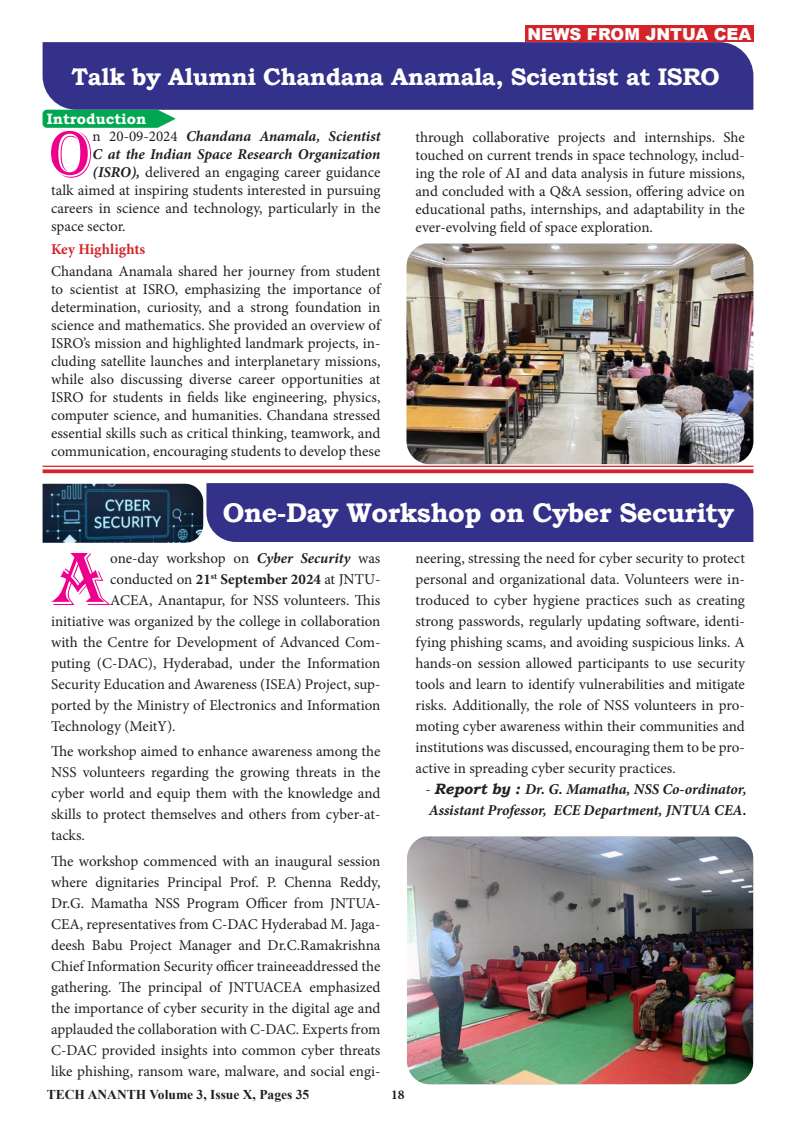
<style>
.page{position:relative;width:796px;height:1127px;background:#fff}
.page>*{position:absolute;margin:0;border:0;box-sizing:border-box;transform-origin:0 0}
.t1{font:78px "Algerian";color:#ee008c}
.t2{font:69px "Algerian";color:#ee008c}
.t3{font:700 27px "Bookman Old Style";letter-spacing:-.02em;color:#fff}
.t4{font:700 24px "Bookman Old Style";letter-spacing:-.02em;color:#fff}
.t5{font:900 16.5px "Arial";color:#fff}
.t6{font:15px/21px "Minion Pro";color:#241f1f;text-align:justify}
.t7{font:italic 700 15px/21px "Minion Pro";letter-spacing:-.005em;color:#241f1f}
.t8{font:700 15px "Minion Pro";color:#d42429}
.t9{font:700 15px "Bookman Old Style";color:#fff}
.t10{font:700 13.5px "Times New Roman";color:#241f1f}
.t11{font:700 13.5px "Minion Pro";color:#241f1f}
.s1{font-weight:400;font-style:normal}
.s2{font-weight:700;font-style:italic}
.s3{font-weight:700}
.s4{font-family:"Bookman Old Style"}
</style>
<div class="page">
<hr style="left:43px;top:466px;width:710px;height:1px;background:#d42429">
<svg style="left:43px;top:469px;width:710px;height:4px;background:#d83b40"></svg>
<div style="left:43px;top:42px;width:710px;height:68px;background:#333189"></div>
<img style="left:406px;top:244px;width:347px;height:220px">
<svg style="left:43px;top:110px;width:133px;height:18px;background:#14ad5d"></svg>
<div style="left:525px;top:26px;width:228px;height:16px;background:#d42429"></div>
<img style="left:407px;top:836px;width:346px;height:248px">
<div style="left:43px;top:483px;width:710px;height:59px;background:#333189"></div>
<img style="left:43px;top:484px;width:160px;height:59px">
<p class="t5" style="left:527px;top:22px;width:225px">NEWS FROM JNTUA CEA</p>
<h3 class="t4" style="left:72px;top:59px;width:649px">Talk by Alumni Chandana Anamala, Scientist at ISRO</h3>
<p class="t9" style="left:47px;top:108px;width:101px">Introduction</p>
<h2 class="t2" style="left:49px;top:116px;width:45px">O</h2>
<p class="t7" style="left:92px;top:126px;width:289px"><span class="s1">n 20-09-2024</span> Chandana Anamala, Scientist</p>
<p class="t7" style="left:92px;top:144px;width:289px">C at the Indian Space Research Organization</p>
<p class="t6" style="left:92px;top:162px;width:289px"><span class="s2">(ISRO),</span> delivered an engaging career guidance</p>
<p class="t6" style="left:51px;top:180px;width:331px">talk aimed at inspiring students interested in pursuing</p>
<p class="t6" style="left:51px;top:198px;width:331px">careers in science and technology, particularly in the</p>
<p class="t6" style="left:51px;top:216px;width:76px">space sector.</p>
<p class="t8" style="left:51px;top:238px;width:96px">Key Highlights</p>
<p class="t6" style="left:51px;top:262px;width:331px;line-height:18px">Chandana Anamala shared her journey from student to scientist at ISRO, emphasizing the importance of determination, curiosity, and a strong foundation in science and mathematics. She provided an overview of ISRO’s mission and highlighted landmark projects, in&shy;cluding satellite launches and interplanetary missions, while also discussing diverse career opportunities at ISRO for students in fields like engineering, physics, computer science, and humanities. Chandana stressed essential skills such as critical thinking, teamwork, and communication, encouraging students to develop these</p>
<p class="t6" style="left:415px;top:129px;width:331px;line-height:18px">through collaborative projects and internships. She touched on current trends in space technology, includ&shy;ing the role of AI and data analysis in future missions, and concluded with a Q&amp;A session, offering advice on educational paths, internships, and adaptability in the ever-evolving field of space exploration.</p>
<h3 class="t3" style="left:223px;top:493px;width:512px">One-Day Workshop on Cyber Security</h3>
<h1 class="t1" style="left:51px;top:536px;width:61px">A</h1>
<p class="t6" style="left:110px;top:548px;width:271px">one-day workshop on <span class="s2">Cyber Security</span> was</p>
<p class="t6" style="left:110px;top:569px;width:271px">conducted on <span class="s3">21</span><sup>st</sup> <span class="s3">September 2024</span> at JNTU-</p>
<p class="t6" style="left:110px;top:590px;width:271px">ACEA, Anantapur, for NSS volunteers. This</p>
<p class="t6" style="left:51px;top:611px;width:331px">initiative was organized by the college in collaboration</p>
<p class="t6" style="left:51px;top:632px;width:331px">with the Centre for Development of Advanced Com-</p>
<p class="t6" style="left:51px;top:653px;width:331px">puting (C-DAC), Hyderabad, under the Information</p>
<p class="t6" style="left:51px;top:674px;width:331px">Security Education and Awareness (ISEA) Project, sup-</p>
<p class="t6" style="left:51px;top:695px;width:331px">ported by the Ministry of Electronics and Information</p>
<p class="t6" style="left:51px;top:716px;width:126px">Technology (MeitY).</p>
<p class="t6" style="left:51px;top:741px;width:331px">The workshop aimed to enhance awareness among the NSS volunteers regarding the growing threats in the cyber world and equip them with the knowledge and skills to protect themselves and others from cyber-at&shy;tacks.</p>
<p class="t6" style="left:51px;top:850px;width:331px">The workshop commenced with an inaugural session where dignitaries Principal Prof. P. Chenna Reddy, Dr.G. Mamatha NSS Program Officer from JNTUA-CEA, representatives from C-DAC Hyderabad M. Jaga&shy;deesh Babu Project Manager and Dr.C.Ramakrishna Chief Information Security officer traineeaddressed the gathering. The principal of JNTUACEA emphasized the importance of cyber security in the digital age and applauded the collaboration with C-DAC. Experts from C-DAC provided insights into common cyber threats like phishing, ransom ware, malware, and social engi-</p>
<p class="t10" style="left:47px;top:1084px;width:264px">TECH ANANTH Volume 3, Issue X, Pages 35</p>
<p class="t11" style="left:391px;top:1085px;width:15px">18</p>
<p class="t6" style="left:415px;top:548px;width:331px">neering, stressing the need for cyber security to protect personal and organizational data. Volunteers were in&shy;troduced to cyber hygiene practices such as creating strong passwords, regularly updating software, identi&shy;fying phishing scams, and avoiding suspicious links. A hands-on session allowed participants to use security tools and learn to identify vulnerabilities and mitigate risks. Additionally, the role of NSS volunteers in pro&shy;moting cyber awareness within their communities and institutions was discussed, encouraging them to be pro&shy;active in spreading cyber security practices.</p>
<p class="t7" style="left:425px;top:778px;width:322px"><span class="s1">-</span> <span class="s4">Report by :</span> Dr. G. Mamatha, NSS Co-ordinator,<br>Assistant Professor, ECE Department, JNTUA CEA.</p>
</div>
